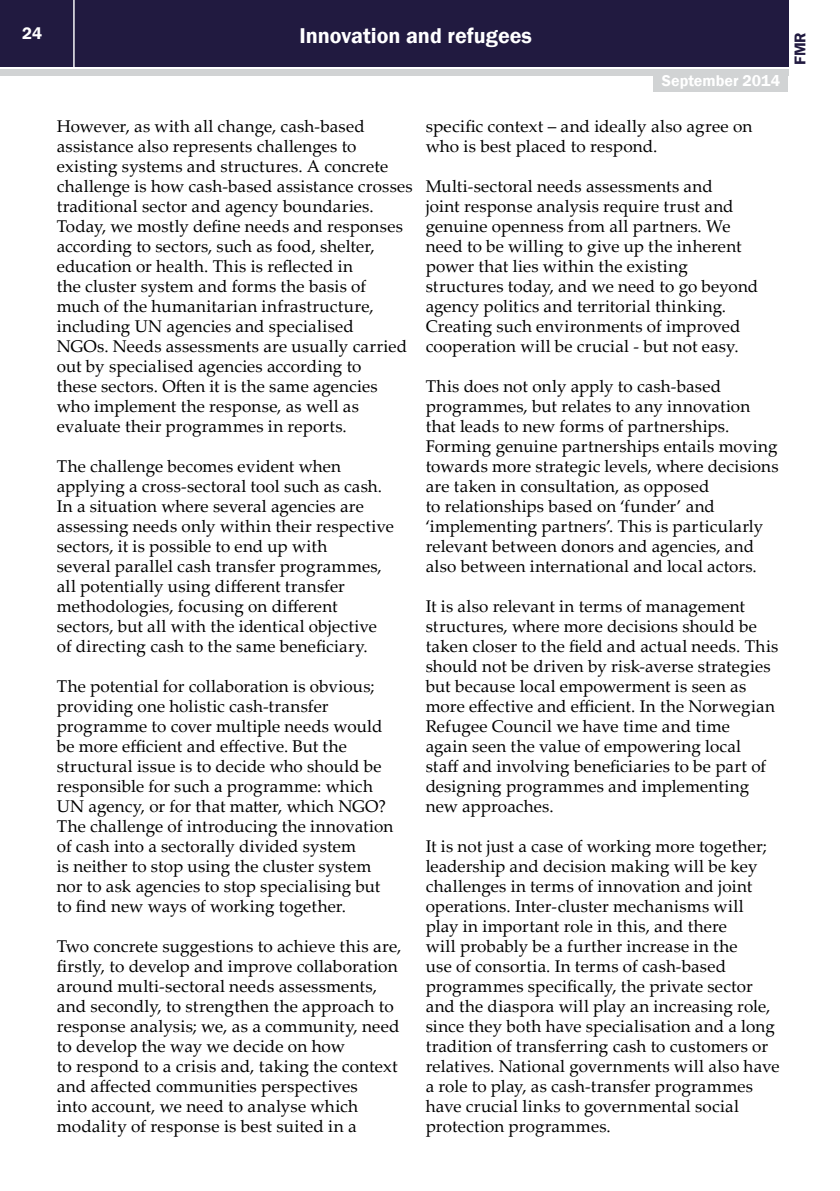
<style>
.page{position:relative;width:840px;height:1191px;background:#fff}
.page>*{position:absolute;margin:0;border:0;box-sizing:border-box;transform-origin:0 0}
.t1{font:600 22px "Franklin Gothic";color:#fff}
.t2{font:17px/20px "Palatino Linotype";letter-spacing:.01em;color:#000}
.t3{font:600 17px "Franklin Gothic";color:#fff}
.t4{font:600 16px "Franklin Gothic";color:#fff}
.t5{font:600 16px "Franklin Gothic";color:#211a40}
</style>
<div class="page">
<div style="left:0;top:0;width:787px;height:66px;background:#211a40"></div>
<div style="left:0;top:69px;width:787px;height:6px;background:#d1d3d4"></div>
<hr style="left:73px;top:0;width:2px;height:67px;background:#fff">
<div style="left:653px;top:74px;width:134px;height:18px;background:#d1d3d4"></div>
<p class="t3" style="left:22px;top:23px;width:21px">24</p>
<p class="t1" style="left:299px;top:22px;width:234px">Innovation and refugees</p>
<p class="t4" style="left:661px;top:71px;width:120px">September 2014</p>
<p class="t2" style="left:57px;top:116px;width:357px">However, as with all change, cash-based assistance also represents challenges to existing systems and structures. A concrete challenge is how cash-based assistance crosses traditional sector and agency boundaries.<br>Today, we mostly define needs and responses according to sectors, such as food, shelter, education or health. This is reflected in<br>the cluster system and forms the basis of much of the humanitarian infrastructure, including UN agencies and specialised<br>NGOs. Needs assessments are usually carried out by specialised agencies according to<br>these sectors. Often it is the same agencies who implement the response, as well as evaluate their programmes in reports.</p>
<p class="t2" style="left:57px;top:455px;width:338px">The challenge becomes evident when applying a cross-sectoral tool such as cash.<br>In a situation where several agencies are assessing needs only within their respective sectors, it is possible to end up with<br>several parallel cash transfer programmes, all potentially using different transfer methodologies, focusing on different sectors, but all with the identical objective of directing cash to the same beneficiary.</p>
<p class="t2" style="left:57px;top:675px;width:338px">The potential for collaboration is obvious; providing one holistic cash-transfer programme to cover multiple needs would be more efficient and effective. But the structural issue is to decide who should be responsible for such a programme: which UN agency, or for that matter, which NGO?<br>The challenge of introducing the innovation of cash into a sectorally divided system<br>is neither to stop using the cluster system nor to ask agencies to stop specialising but to find new ways of working together.</p>
<p class="t2" style="left:57px;top:936px;width:346px">Two concrete suggestions to achieve this are, firstly, to develop and improve collaboration around multi-sectoral needs assessments, and secondly, to strengthen the approach to response analysis; we, as a community, need to develop the way we decide on how<br>to respond to a crisis and, taking the context and affected communities perspectives<br>into account, we need to analyse which modality of response is best suited in a</p>
<p class="t2" style="left:425px;top:116px;width:328px">specific context – and ideally also agree on who is best placed to respond.</p>
<p class="t2" style="left:425px;top:176px;width:334px">Multi-sectoral needs assessments and<br>joint response analysis require trust and genuine openness from all partners. We need to be willing to give up the inherent power that lies within the existing structures today, and we need to go beyond agency politics and territorial thinking.<br>Creating such environments of improved cooperation will be crucial - but not easy.</p>
<p class="t2" style="left:425px;top:375px;width:354px">This does not only apply to cash-based programmes, but relates to any innovation that leads to new forms of partnerships.<br>Forming genuine partnerships entails moving towards more strategic levels, where decisions are taken in consultation, as opposed<br>to relationships based on ‘funder’ and ‘implementing partners’. This is particularly relevant between donors and agencies, and also between international and local actors.</p>
<p class="t2" style="left:425px;top:595px;width:354px">It is also relevant in terms of management structures, where more decisions should be taken closer to the field and actual needs. This should not be driven by risk-averse strategies but because local empowerment is seen as more effective and efficient. In the Norwegian Refugee Council we have time and time<br>again seen the value of empowering local staff and involving beneficiaries to be part of designing programmes and implementing new approaches.</p>
<p class="t2" style="left:425px;top:835px;width:355px">It is not just a case of working more together; leadership and decision making will be key challenges in terms of innovation and joint operations. Inter-cluster mechanisms will play in important role in this, and there<br>will probably be a further increase in the<br>use of consortia. In terms of cash-based programmes specifically, the private sector and the diaspora will play an increasing role, since they both have specialisation and a long tradition of transferring cash to customers or relatives. National governments will also have a role to play, as cash-transfer programmes have crucial links to governmental social protection programmes.</p>
<p class="t5" style="left:789px;top:65px;width:35px;rotate:-90deg">FMR</p>
</div>
